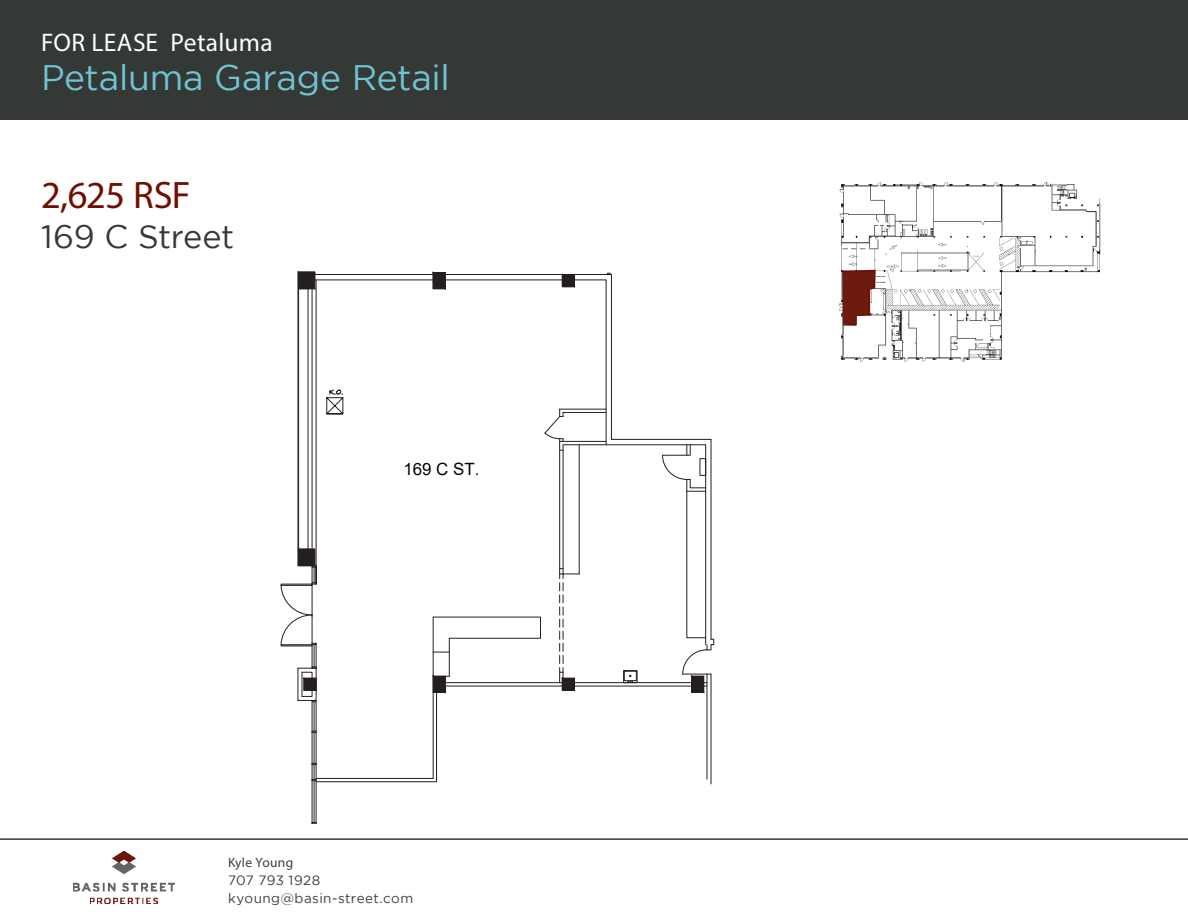
<style>
.page{position:relative;width:1188px;height:918px;background:#fff}
.page>*{position:absolute;margin:0;border:0;box-sizing:border-box;transform-origin:0 0}
.t1{font:38.4px "Myriad Pro";letter-spacing:-.02em;color:#6f0f00}
.t2{font:35.4px "Gotham";letter-spacing:-.005em;color:#6fc3d5}
.t3{font:32.4px "Gotham";letter-spacing:-.015em;color:#353935}
.t4{font:25.5px "Myriad Pro";letter-spacing:.01em;color:#fff}
.t5{font:16.95px "Arial";color:#040503}
.t6{font:13.5px/18px "Gotham";letter-spacing:.03em;color:#3e3e3f}
.t7{font:13.5px "Myriad Pro";letter-spacing:.025em;color:#3e3e3f}
</style>
<div class="page">
<img style="left:73px;top:852px;width:102px;height:51px">
<div style="left:0;top:0;width:1188px;height:120px;background:#353935"></div>
<hr style="left:0;top:838px;width:1188px;height:2px;background:#353935">
<img style="left:839px;top:182px;width:262px;height:180px">
<div style="left:1029px;top:214px;width:39px;height:17px;background:#fff"></div>
<div style="left:943px;top:194px;width:39px;height:15px;background:#fff"></div>
<div style="left:917px;top:189px;width:16px;height:39px;background:#fff"></div>
<hr style="left:1001px;top:185px;width:1px;height:36px;background:#040503">
<svg style="left:841px;top:269px;width:35px;height:57px"></svg>
<hr style="left:436px;top:692px;width:1px;height:90px;background:#231f20">
<hr style="left:433px;top:692px;width:1px;height:86px;background:#231f20">
<hr style="left:316px;top:781px;width:121px;height:1px;background:#231f20">
<hr style="left:316px;top:778px;width:117px;height:1px;background:#231f20">
<svg style="left:326px;top:389px;width:18px;height:26px"></svg>
<hr style="left:314px;top:781px;width:1px;height:41px;background:#231f20">
<hr style="left:707px;top:674px;width:1px;height:105px;background:#231f20">
<hr style="left:315px;top:279px;width:118px;height:1px;background:#231f20">
<svg style="left:432px;top:272px;width:282px;height:421px"></svg>
<hr style="left:314px;top:732px;width:1px;height:31px;background:#231f20">
<hr style="left:711px;top:674px;width:1px;height:110px;background:#231f20">
<hr style="left:312px;top:702px;width:1px;height:122px;background:#231f20">
<hr style="left:316px;top:702px;width:1px;height:122px;background:#231f20">
<svg style="left:312px;top:763px;width:5px;height:18px"></svg>
<hr style="left:315px;top:274px;width:296px;height:1px;background:#231f20">
<svg style="left:281px;top:271px;width:36px;height:462px"></svg>
<h3 class="t4" style="left:41px;top:27px;width:233px">FOR LEASE Petaluma</h3>
<h2 class="t2" style="left:41px;top:58px;width:410px">Petaluma Garage Retail</h2>
<h1 class="t1" style="left:41px;top:171px;width:151px">2,625 RSF</h1>
<h3 class="t3" style="left:41px;top:219px;width:195px">169 C Street</h3>
<p class="t5" style="left:403px;top:458px;width:78px">169 C ST.</p>
<p class="t7" style="left:228px;top:855px;width:67px">Kyle Young</p>
<p class="t6" style="left:228px;top:871px;width:187px">707 793 1928 kyoung@basin-street.com</p>
</div>
